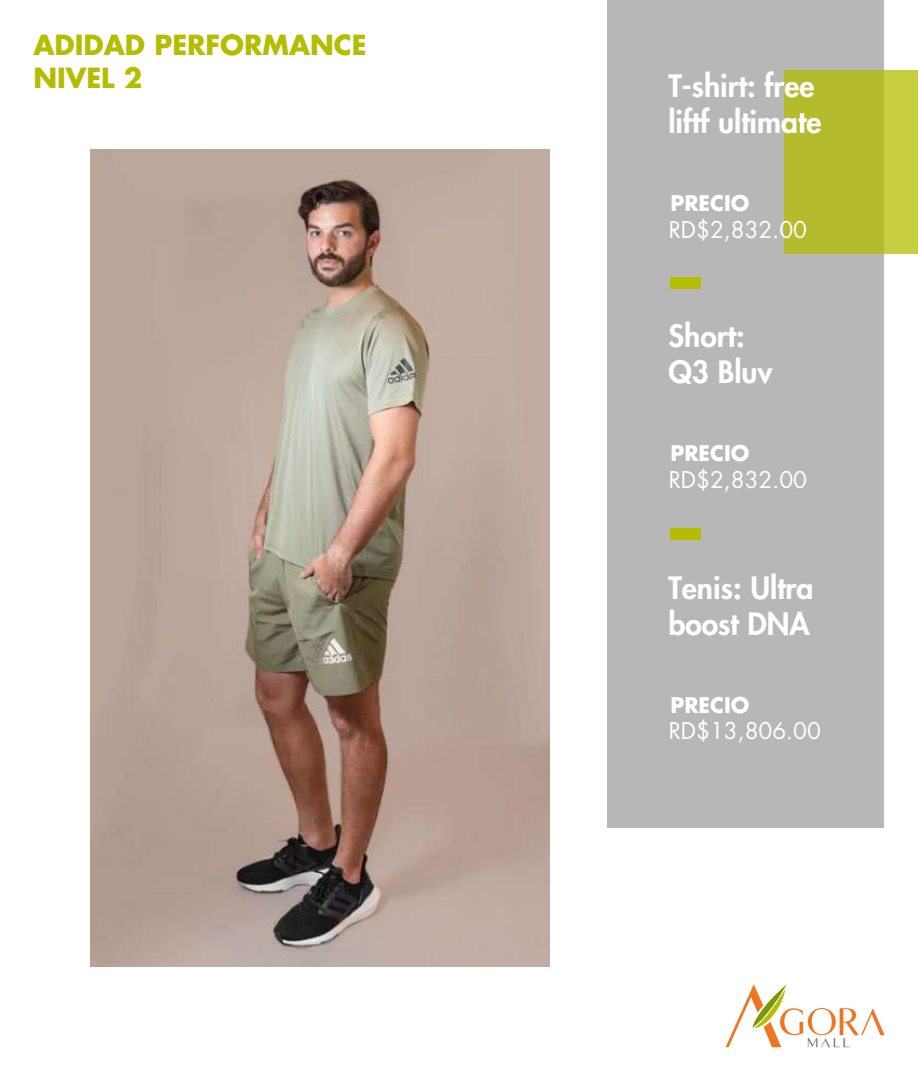
<style>
.page{position:relative;width:918px;height:1080px;background:#fff}
.page>*{position:absolute;margin:0;border:0;box-sizing:border-box;transform-origin:0 0}
.t1{font:800 30px/36px "Futura Std";color:#fff}
.t2{font:700 27px/32.4px "Futura Std";color:#b4bd00}
.t3{font:22.5px "Futura Std";color:#fff}
.t4{font:700 21px "Futura Std";color:#fff}
</style>
<div class="page">
<svg style="left:726px;top:984px;width:159px;height:63px"></svg>
<img style="left:90px;top:149px;width:460px;height:817px">
<div style="left:607px;top:0;width:277px;height:828px;background:#b7b7b7"></div>
<div style="left:784px;top:71px;width:134px;height:183px;background:linear-gradient(to right,#aeb527,#c3ca3d)"></div>
<div style="left:670px;top:277px;width:31px;height:11px;background:#b4bd00"></div>
<div style="left:670px;top:528px;width:31px;height:12px;background:#b4bd00"></div>
<p class="t2" style="left:33px;top:29px;width:335px">ADIDAD PERFORMANCE<br>NIVEL 2</p>
<p class="t1" style="left:668px;top:68px;width:155px">T-shirt: free liftf ultimate</p>
<p class="t4" style="left:670px;top:189px;width:81px">PRECIO</p>
<p class="t3" style="left:669px;top:215px;width:140px">RD$2,832.00</p>
<p class="t1" style="left:668px;top:318px;width:105px">Short:<br>Q3 Bluv</p>
<p class="t4" style="left:670px;top:439px;width:81px">PRECIO</p>
<p class="t3" style="left:669px;top:465px;width:140px">RD$2,832.00</p>
<p class="t1" style="left:668px;top:570px;width:147px">Tenis: Ultra boost DNA</p>
<p class="t4" style="left:670px;top:691px;width:81px">PRECIO</p>
<p class="t3" style="left:669px;top:716px;width:154px">RD$13,806.00</p>
</div>
